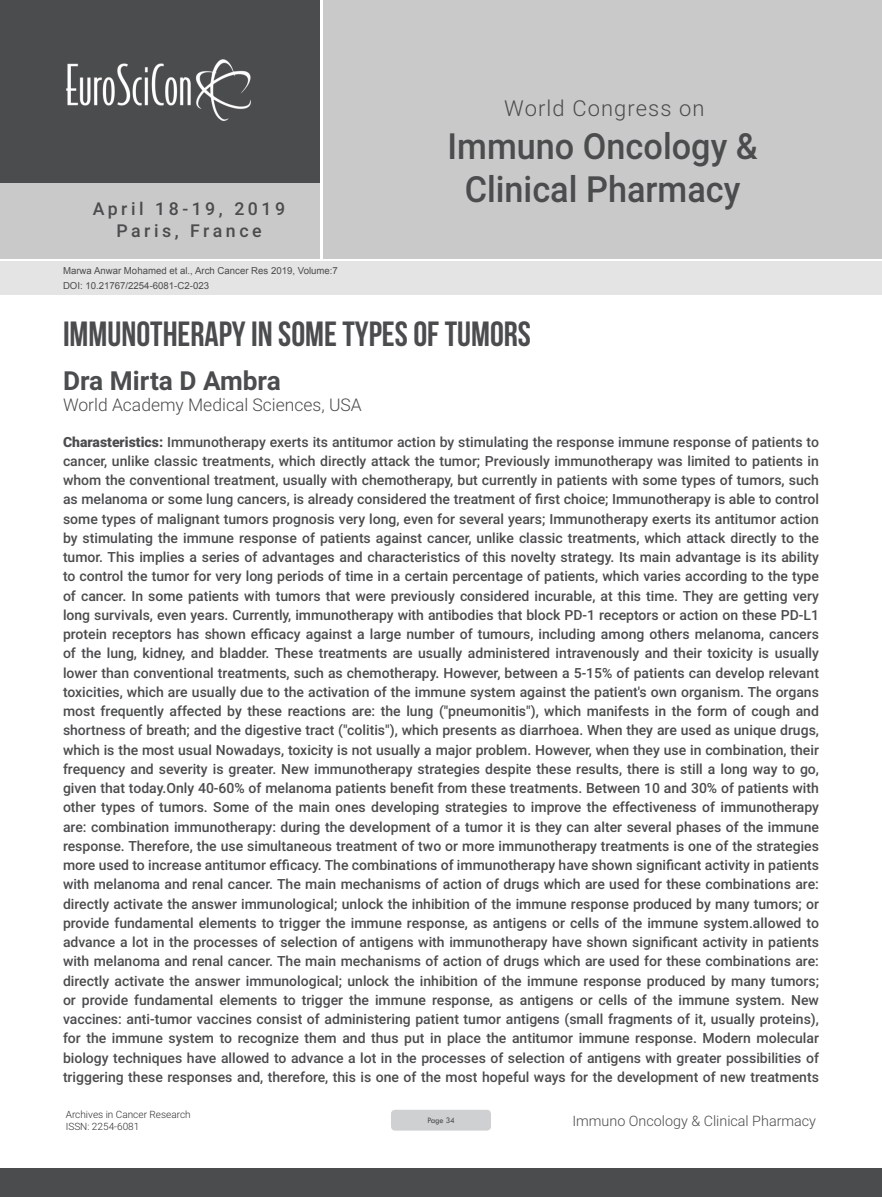
<style>
.page{position:relative;width:882px;height:1197px;background:#fff}
.page>*{position:absolute;margin:0;border:0;box-sizing:border-box;transform-origin:0 0}
.t1{font:500 36.05px/43.2px "Roboto";color:#4b4c4d;text-align:center;scale:.95 1}
.t2{font:35px "Bebas Neue";color:#4b4c4d}
.t3{font:700 26.25px "Roboto";color:#4b4c4d}
.t4{font:300 21.88px "Roboto";letter-spacing:.05em;color:#4b4c4d}
.t5{font:500 17.68px/21.3px "Roboto";letter-spacing:.2em;color:#4b4c4d;text-align:center}
.t6{font:300 17.5px "Roboto";color:#4b4c4d}
.t7{font:300 14.35px "Roboto";color:#4b4c4d}
.Abstract{font:500 14px/19.2px "Roboto";color:#4b4c4d;text-align:justify}
.t8{font:300 9.97px/12.1px "Roboto";color:#312f30}
.t9{font:9.62px "Arial";color:#4b4c4d}
.t10{font:8.58px "Tw Cen";letter-spacing:-.02em;color:#4b4c4d;scale:.95 1}
.s1{font-weight:900}
</style>
<div class="page">
<div style="left:323px;top:0;width:559px;height:259px;background:#c9c9c9"></div>
<div style="left:1px;top:183px;width:319px;height:76px;background:#c9c9c9"></div>
<div style="left:391px;top:1110px;width:100px;height:21px;background:#cfd0d2;border-radius:4px"></div>
<div style="left:0;top:0;width:319px;height:183px;background:#4b4c4d"></div>
<img style="left:66px;top:59px;width:185px;height:62px">
<div style="left:0;top:1168px;width:882px;height:29px;background:#4b4c4d"></div>
<div style="left:1px;top:261px;width:881px;height:33px;background:#e4e4e4"></div>
<p class="t5" style="left:93px;top:198px;width:194px">April 18-19, 2019<br>Paris, France</p>
<p class="t9" style="left:63px;top:265px;width:276px">Marwa Anwar Mohamed et al., Arch Cancer Res 2019, Volume:7</p>
<p class="t9" style="left:63px;top:279px;width:148px">DOI: 10.21767/2254-6081-C2-023</p>
<h3 class="t4" style="left:504px;top:93px;width:202px">World Congress on</h3>
<h1 class="t1" style="left:448px;top:123px;width:328px">Immuno Oncology &amp;<br>Clinical Pharmacy</h1>
<p class="t2" style="left:63px;top:314px;width:470px">IMMUNOTHERAPY IN SOME TYPES OF TUMORS</p>
<p class="t3" style="left:63px;top:363px;width:219px">Dra Mirta D Ambra</p>
<p class="t6" style="left:63px;top:393px;width:300px">World Academy Medical Sciences, USA</p>
<p class="Abstract" style="left:63px;top:431px;width:758px"><span class="s1">Charasteristics:</span> Immunotherapy exerts its antitumor action by stimulating the response immune response of patients to cancer, unlike classic treatments, which directly attack the tumor; Previously immunotherapy was limited to patients in whom the conventional treatment, usually with chemotherapy, but currently in patients with some types of tumors, such as melanoma or some lung cancers, is already considered the treatment of first choice; Immunotherapy is able to control some types of malignant tumors prognosis very long, even for several years; Immunotherapy exerts its antitumor action by stimulating the immune response of patients against cancer, unlike classic treatments, which attack directly to the tumor. This implies a series of advantages and characteristics of this novelty strategy. Its main advantage is its ability to control the tumor for very long periods of time in a certain percentage of patients, which varies according to the type of cancer. In some patients with tumors that were previously considered incurable, at this time. They are getting very long survivals, even years. Currently, immunotherapy with antibodies that block PD-1 receptors or action on these PD-L1 protein receptors has shown efficacy against a large number of tumours, including among others melanoma, cancers of the lung, kidney, and bladder. These treatments are usually administered intravenously and their toxicity is usually lower than conventional treatments, such as chemotherapy. However, between a 5-15% of patients can develop relevant toxicities, which are usually due to the activation of the immune system against the patient's own organism. The organs most frequently affected by these reactions are: the lung ("pneumonitis"), which manifests in the form of cough and shortness of breath; and the digestive tract ("colitis"), which presents as diarrhoea. When they are used as unique drugs, which is the most usual Nowadays, toxicity is not usually a major problem. However, when they use in combination, their frequency and severity is greater. New immunotherapy strategies despite these results, there is still a long way to go, given that today.Only 40-60% of melanoma patients benefit from these treatments. Between 10 and 30% of patients with other types of tumors. Some of the main ones developing strategies to improve the effectiveness of immunotherapy are: combination immunotherapy: during the development of a tumor it is they can alter several phases of the immune response. Therefore, the use simultaneous treatment of two or more immunotherapy treatments is one of the strategies more used to increase antitumor efficacy. The combinations of immunotherapy have shown significant activity in patients with melanoma and renal cancer. The main mechanisms of action of drugs which are used for these combinations are: directly activate the answer immunological; unlock the inhibition of the immune response produced by many tumors; or provide fundamental elements to trigger the immune response, as antigens or cells of the immune system.allowed to advance a lot in the processes of selection of antigens with immunotherapy have shown significant activity in patients with melanoma and renal cancer. The main mechanisms of action of drugs which are used for these combinations are: directly activate the answer immunological; unlock the inhibition of the immune response produced by many tumors; or provide fundamental elements to trigger the immune response, as antigens or cells of the immune system. New vaccines: anti-tumor vaccines consist of administering patient tumor antigens (small fragments of it, usually proteins), for the immune system to recognize them and thus put in place the antitumor immune response. Modern molecular biology techniques have allowed to advance a lot in the processes of selection of antigens with greater possibilities of triggering these responses and, therefore, this is one of the most hopeful ways for the development of new treatments</p>
<p class="t8" style="left:66px;top:1108px;width:126px">Archives in Cancer Research<br>ISSN: 2254-6081</p>
<p class="t10" style="left:427px;top:1115px;width:30px">Page 34</p>
<p class="t7" style="left:572px;top:1110px;width:245px">Immuno Oncology &amp; Clinical Pharmacy</p>
</div>
